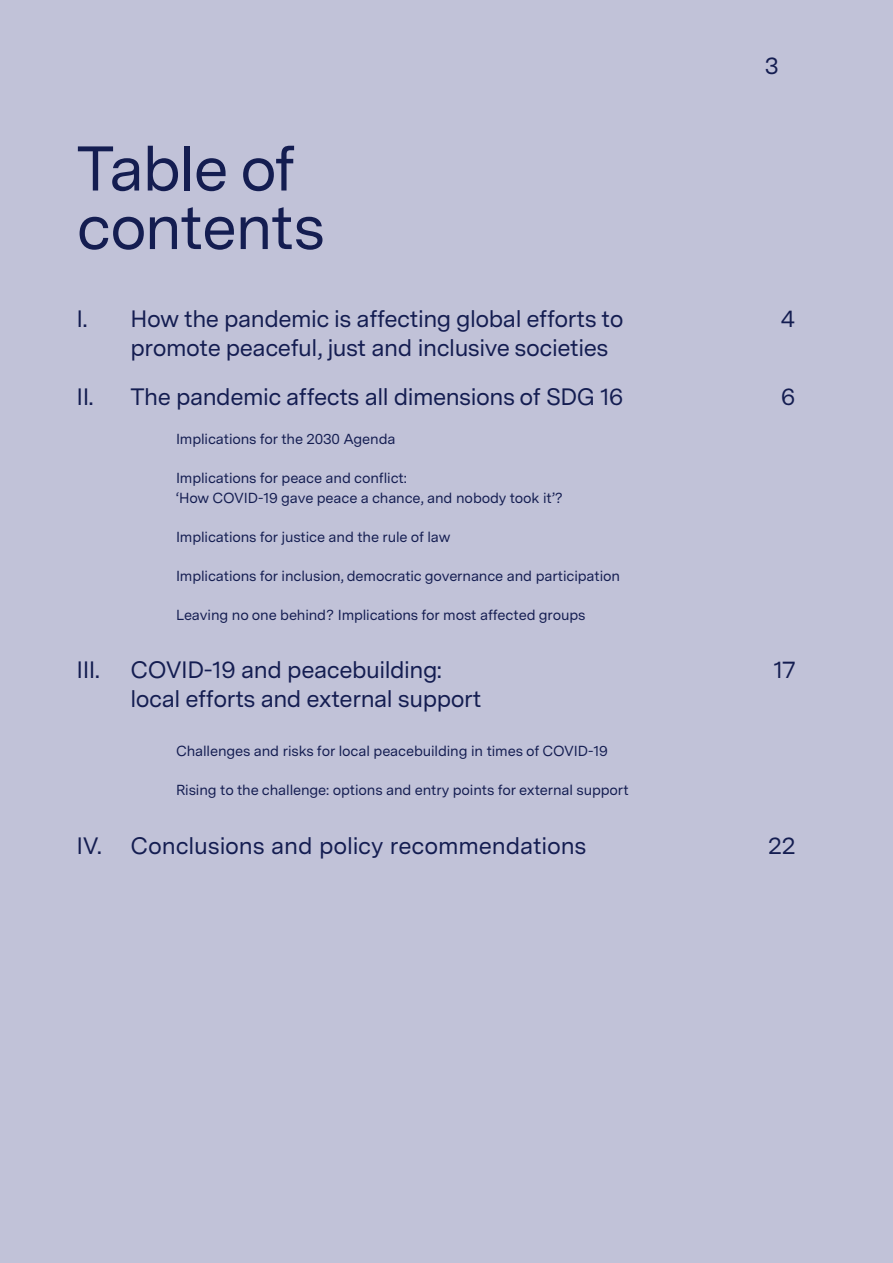
<style>
.page{position:relative;width:893px;height:1263px;background:#c1c2d8}
.page>*{position:absolute;margin:0;border:0;box-sizing:border-box;transform-origin:0 0}
.t1{font:63px/58.5px "Messina Sans";letter-spacing:-.025em;color:#141d51}
.t2{font:23.7px/48.8px "Messina Sans";letter-spacing:-.02em;color:#141d51}
.t3{font:14.55px/19.5px "Messina Sans";letter-spacing:-.01em;color:#141d51}
</style>
<div class="page">
<h1 class="t1" style="left:77px;top:137px;width:250px">Table of contents</h1>
<h2 class="t2" style="left:765px;top:40px;width:15px">3</h2>
<h2 class="t2" style="left:77px;top:294px;width:548px">I. How the pandemic is affecting global efforts to</h2>
<h2 class="t2" style="left:781px;top:294px;width:16px">4</h2>
<h2 class="t2" style="left:77px;top:323px;width:548px;text-indent:54px">promote peaceful, just and inclusive societies<br>II. The pandemic affects all dimensions of SDG 16</h2>
<h2 class="t2" style="left:781px;top:372px;width:16px">6</h2>
<p class="t3" style="left:176px;top:429px;width:221px">Implications for the 2030 Agenda</p>
<p class="t3" style="left:176px;top:468px;width:388px">Implications for peace and conflict:<br>‘How COVID-19 gave peace a chance, and nobody took it’?</p>
<p class="t3" style="left:176px;top:526px;width:276px">Implications for justice and the rule of law</p>
<p class="t3" style="left:176px;top:565px;width:446px">Implications for inclusion, democratic governance and participation</p>
<p class="t3" style="left:176px;top:604px;width:411px">Leaving no one behind? Implications for most affected groups</p>
<h2 class="t2" style="left:77px;top:645px;width:25px">III.</h2>
<h2 class="t2" style="left:131px;top:645px;width:313px">COVID-19 and peacebuilding:</h2>
<h2 class="t2" style="left:773px;top:645px;width:24px">17</h2>
<h2 class="t2" style="left:131px;top:674px;width:352px">local efforts and external support</h2>
<p class="t3" style="left:176px;top:741px;width:433px">Challenges and risks for local peacebuilding in times of COVID-19</p>
<p class="t3" style="left:176px;top:780px;width:454px">Rising to the challenge: options and entry points for external support</p>
<h2 class="t2" style="left:77px;top:820px;width:512px">IV. Conclusions and policy recommendations</h2>
<h2 class="t2" style="left:768px;top:820px;width:29px">22</h2>
</div>
